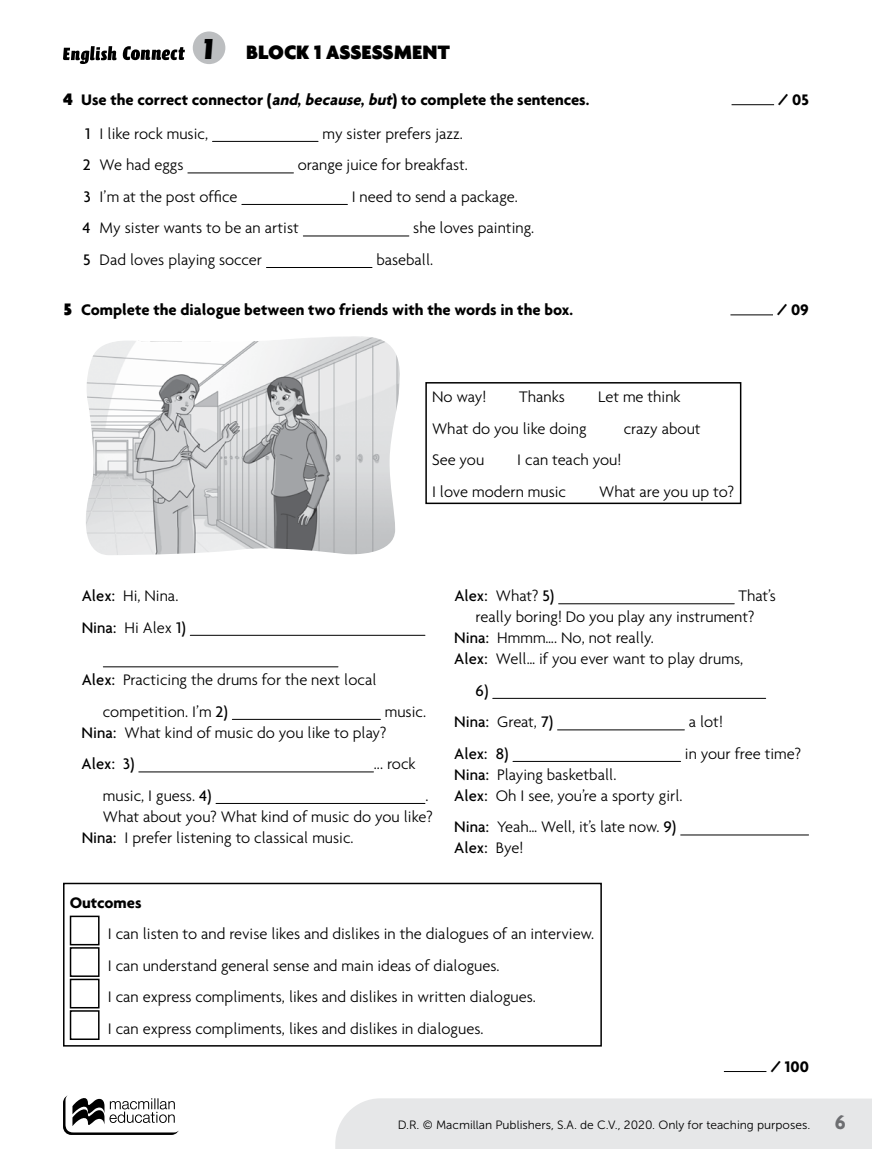
<style>
.page{position:relative;width:872px;height:1149px;background:#fff}
.page>*{position:absolute;margin:0;border:0;box-sizing:border-box;transform-origin:0 0}
.t1{font:900 29.4px "Calcite Pro";color:#000}
.t2{font:900 21px "Agenda";color:#000}
.t3{font:300 16.5px/31.5px "Agenda";color:#000}
.t4{font:700 16.5px "Agenda";color:#000}
.t5{font:500 16.5px/31.5px "Agenda";color:#000}
.t6{font:12px "Museo Sans 300";color:#000}
.s1{font-weight:900;font-size:18px}
.s2{font-style:italic}
.s3{font-weight:500}
.s4{font-weight:300}
.s5{font-family:"Agenda";font-weight:700;font-size:21px;color:#6d6e71}
</style>
<div class="page">
<div style="left:335px;top:1098px;width:537px;height:50px;background:#e6e7e8"></div>
<svg style="left:63px;top:1094px;width:117px;height:40px"></svg>
<div style="left:65px;top:1091px;width:117px;height:41px;background:#fff;border-radius:8px"></div>
<svg style="left:72px;top:1098px;width:103px;height:28px"></svg>
<hr style="left:730px;top:314px;width:43px;height:1px;background:#000">
<hr style="left:724px;top:1070px;width:42px;height:1px;background:#000">
<hr style="left:212px;top:141px;width:106px;height:1px;background:#000">
<hr style="left:188px;top:172px;width:105px;height:1px;background:#000">
<hr style="left:242px;top:204px;width:105px;height:1px;background:#000">
<hr style="left:303px;top:235px;width:106px;height:1px;background:#000">
<hr style="left:266px;top:267px;width:106px;height:1px;background:#000">
<hr style="left:190px;top:634px;width:235px;height:1px;background:#000">
<hr style="left:103px;top:666px;width:235px;height:1px;background:#000">
<hr style="left:232px;top:718px;width:148px;height:1px;background:#000">
<hr style="left:139px;top:771px;width:234px;height:1px;background:#000">
<hr style="left:216px;top:802px;width:209px;height:1px;background:#000">
<hr style="left:558px;top:603px;width:176px;height:1px;background:#000">
<hr style="left:493px;top:697px;width:272px;height:1px;background:#000">
<hr style="left:557px;top:729px;width:127px;height:1px;background:#000">
<hr style="left:513px;top:760px;width:167px;height:1px;background:#000">
<hr style="left:680px;top:834px;width:128px;height:1px;background:#000">
<div style="left:70px;top:915px;width:30px;height:30px;border:2px solid #000"></div>
<div style="left:70px;top:946px;width:30px;height:30px;border:2px solid #000"></div>
<div style="left:70px;top:978px;width:30px;height:30px;border:2px solid #000"></div>
<div style="left:70px;top:1009px;width:30px;height:30px;border:2px solid #000"></div>
<div style="left:63px;top:882px;width:539px;height:164px;border:2px solid #000"></div>
<hr style="left:731px;top:104px;width:43px;height:1px;background:#000">
<div style="left:425px;top:382px;width:316px;height:122px;border:2px solid #000"></div>
<img style="left:86px;top:336px;width:314px;height:219px">
<div style="left:193px;top:31px;width:32px;height:33px;background:#bcbec0;border-radius:50%"></div>
<svg style="left:63px;top:46px;width:53px;height:18px"></svg>
<svg style="left:123px;top:46px;width:62px;height:14px"></svg>
<h1 class="t1" style="left:201px;top:31px;width:16px">1</h1>
<p class="t2" style="left:246px;top:40px;width:205px">BLOCK 1 ASSESSMENT</p>
<p class="t4" style="left:63px;top:90px;width:528px"><span class="s1">4</span> Use the correct connector (<span class="s2">and</span>, <span class="s2">because</span>, <span class="s2">but</span>) to complete the sentences.</p>
<p class="t4" style="left:778px;top:90px;width:33px">/ 05</p>
<p class="t3" style="left:85px;top:117px;width:124px"><span class="s3">1</span> I like rock music,</p>
<p class="t3" style="left:322px;top:117px;width:142px">my sister prefers jazz.</p>
<p class="t3" style="left:83px;top:149px;width:102px"><span class="s3">2</span> We had eggs</p>
<p class="t3" style="left:298px;top:149px;width:172px">orange juice for breakfast.</p>
<p class="t3" style="left:84px;top:180px;width:155px"><span class="s3">3</span> I’m at the post office</p>
<p class="t3" style="left:352px;top:180px;width:167px">I need to send a package.</p>
<p class="t3" style="left:82px;top:212px;width:218px"><span class="s3">4</span> My sister wants to be an artist</p>
<p class="t3" style="left:413px;top:212px;width:123px">she loves painting.</p>
<p class="t3" style="left:83px;top:243px;width:180px"><span class="s3">5</span> Dad loves playing soccer</p>
<p class="t3" style="left:376px;top:243px;width:59px">baseball.</p>
<p class="t4" style="left:64px;top:300px;width:510px"><span class="s1">5</span> Complete the dialogue between two friends with the words in the box.</p>
<p class="t4" style="left:776px;top:300px;width:34px">/ 09</p>
<p class="t3" style="left:432px;top:380px;width:56px">No way!</p>
<p class="t3" style="left:519px;top:380px;width:47px">Thanks</p>
<p class="t3" style="left:598px;top:380px;width:84px">Let me think</p>
<p class="t3" style="left:432px;top:412px;width:156px">What do you like doing</p>
<p class="t3" style="left:623px;top:412px;width:78px">crazy about</p>
<p class="t3" style="left:432px;top:443px;width:54px">See you</p>
<p class="t3" style="left:432px;top:443px;width:191px;text-indent:85px">I can teach you!<br>I love modern music</p>
<p class="t3" style="left:599px;top:475px;width:136px">What are you up to?</p>
<p class="t3" style="left:82px;top:579px;width:106px"><span class="s3">Alex:</span> Hi, Nina.<br><span class="s3">Nina:</span> Hi Alex <span class="s3">1)</span></p>
<p class="t3" style="left:103px;top:663px;width:275px;text-indent:-21px"><span class="s3">Alex:</span> Practicing the drums for the next local competition. I’m <span class="s3">2)</span></p>
<p class="t3" style="left:82px;top:700px;width:346px;line-height:21px;text-indent:303px">music.<br><span class="s3">Nina:</span> What kind of music do you like to play?</p>
<p class="t5" style="left:82px;top:747px;width:54px">Alex: 3)</p>
<p class="t3" style="left:374px;top:747px;width:43px">... rock</p>
<p class="t3" style="left:103px;top:779px;width:110px">music, I guess. <span class="s3">4)</span></p>
<p class="t3" style="left:425px;top:779px;width:5px">.</p>
<p class="t3" style="left:103px;top:800px;width:331px">What about you? What kind of music do you like?</p>
<p class="t3" style="left:82px;top:821px;width:273px"><span class="s3">Nina:</span> I prefer listening to classical music.</p>
<p class="t5" style="left:454px;top:579px;width:101px">Alex: <span class="s4">What?</span> 5)</p>
<p class="t3" style="left:738px;top:579px;width:39px">That’s</p>
<p class="t3" style="left:475px;top:600px;width:280px">really boring! Do you play any instrument?</p>
<p class="t3" style="left:454px;top:621px;width:201px"><span class="s3">Nina:</span> Hmmm…. No, not really.</p>
<p class="t3" style="left:454px;top:642px;width:290px"><span class="s3">Alex:</span> Well… if you ever want to play drums,</p>
<p class="t5" style="left:454px;top:674px;width:100px;text-indent:21px">6)<br>Nina: <span class="s4">Great,</span> 7)</p>
<p class="t3" style="left:688px;top:705px;width:36px">a lot!</p>
<p class="t5" style="left:454px;top:737px;width:56px">Alex: 8)</p>
<p class="t3" style="left:685px;top:737px;width:118px">in your free time?</p>
<p class="t3" style="left:454px;top:763px;width:230px;line-height:21px"><span class="s3">Nina:</span> Playing basketball.<br><span class="s3">Alex:</span> Oh I see, you’re a sporty girl.</p>
<p class="t3" style="left:454px;top:816px;width:223px;line-height:21px"><span class="s3">Nina:</span> Yeah… Well, it’s late now. <span class="s3">9)<br>Alex:</span> Bye!</p>
<p class="t4" style="left:70px;top:892px;width:73px">Outcomes</p>
<p class="t3" style="left:108px;top:917px;width:488px">I can listen to and revise likes and dislikes in the dialogues of an interview.<br>I can understand general sense and main ideas of dialogues.<br>I can express compliments, likes and dislikes in written dialogues.<br>I can express compliments, likes and dislikes in dialogues.</p>
<p class="t4" style="left:770px;top:1056px;width:40px">/ 100</p>
<p class="t6" style="left:398px;top:1117px;width:449px">D.R. © Macmillan Publishers, S.A. de C.V., 2020. Only for teaching purposes. <span class="s5">6</span></p>
</div>
